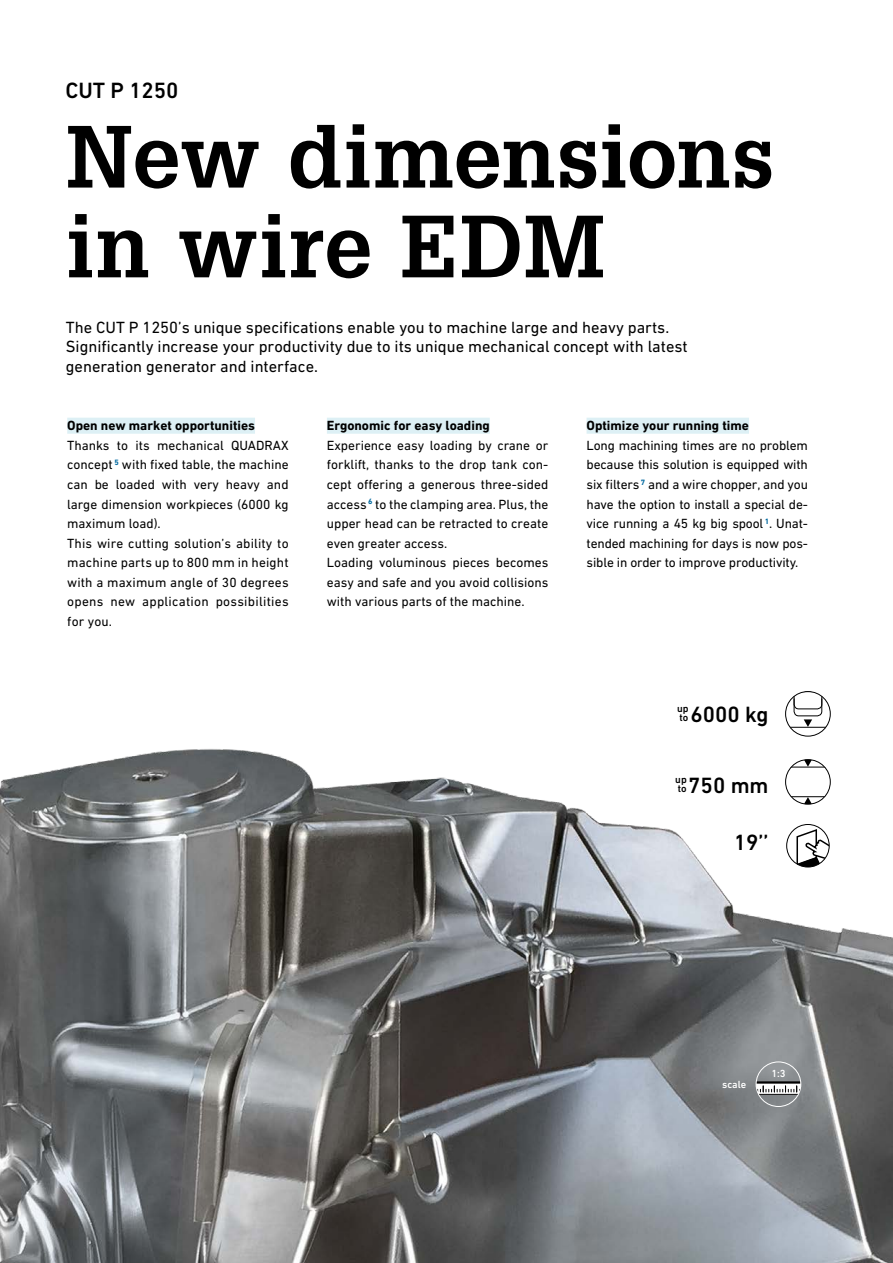
<style>
.page{position:relative;width:893px;height:1263px;background:#fff}
.page>*{position:absolute;margin:0;border:0;box-sizing:border-box;transform-origin:0 0}
.t1{font:700 86.1px/89.7px "Glypha LT Pro";letter-spacing:.01em;color:#000}
.t2{font:500 22.5px "DIN Next W1 G";color:#000}
.t3{font:16.5px/19.5px "DIN Next W1 G";color:#000}
.t4{font:13.5px/19.5px "DIN Next W1 G";color:#000}
.t5{font:700 13.5px "DIN Next W1 G";color:#000}
.t6{font:500 10.5px "DIN Next W1 G";color:#fff}
.t7{font:500 10.5px/9px "DIN Next W1 G";color:#000}
</style>
<div class="page">
<img style="left:0;top:693px;width:893px;height:570px">
<div style="left:787px;top:824px;width:42px;height:43px;background:#fff;border-radius:50%"></div>
<svg style="left:795px;top:828px;width:34px;height:39px"></svg>
<div style="left:786px;top:824px;width:44px;height:43px;border:1px solid #000;border-radius:50%"></div>
<div style="left:786px;top:691px;width:44px;height:45px;background:#fff;border-radius:50%"></div>
<hr style="left:786px;top:727px;width:44px;height:1px;background:#000">
<svg style="left:793px;top:698px;width:29px;height:29px"></svg>
<div style="left:794px;top:691px;width:28px;height:18px;border:1px solid #000;border-radius:5px"></div>
<div style="left:785px;top:691px;width:46px;height:45px;border:1px solid #000;border-radius:50%"></div>
<div style="left:786px;top:760px;width:44px;height:44px;background:#fff;border-radius:50%"></div>
<svg style="left:804px;top:761px;width:8px;height:6px"></svg>
<hr style="left:786px;top:767px;width:44px;height:1px;background:#000">
<svg style="left:804px;top:797px;width:8px;height:5px"></svg>
<hr style="left:786px;top:796px;width:44px;height:1px;background:#000">
<div style="left:785px;top:759px;width:46px;height:45px;border:1px solid #000;border-radius:50%"></div>
<svg style="left:756px;top:1081px;width:45px;height:13px"></svg>
<div style="left:756px;top:1061px;width:45px;height:46px;border:1px solid #fff;border-radius:50%"></div>
<div style="left:67px;top:418px;width:188px;height:16px;background:#ddf0f5"></div>
<div style="left:327px;top:418px;width:163px;height:16px;background:#ddf0f5"></div>
<div style="left:587px;top:418px;width:162px;height:16px;background:#ddf0f5"></div>
<h2 class="t2" style="left:66px;top:77px;width:115px">CUT P 1250</h2>
<h1 class="t1" style="left:66px;top:110px;width:710px">New dimensions in wire EDM</h1>
<p class="t3" style="left:66px;top:317px;width:623px">The CUT P 1250’s unique specifications enable you to machine large and heavy parts.<br>Significantly increase your productivity due to its unique mechanical concept with latest generation generator and interface.</p>
<p class="t5" style="left:67px;top:418px;width:189px">Open new market opportunities</p>
<p class="t4" style="left:67px;top:435px;width:223px">Thanks to its mechanical QUADRAX concept <sup>5</sup> with fixed table, the machine can be loaded with very heavy and large dimension workpieces (6000 kg maximum load).<br>This wire cutting solution’s ability to machine parts up to 800 mm in height with a maximum angle of 30 degrees opens new application possibilities for you.</p>
<p class="t5" style="left:327px;top:418px;width:164px">Ergonomic for easy loading</p>
<p class="t4" style="left:327px;top:435px;width:223px">Experience easy loading by crane or forklift, thanks to the drop tank con&shy;cept offering a generous three-sided access <sup>6</sup> to the clamping area. Plus, the upper head can be retracted to create even greater access.<br>Loading voluminous pieces becomes easy and safe and you avoid collisions with various parts of the machine.</p>
<p class="t5" style="left:587px;top:418px;width:164px">Optimize your running time</p>
<p class="t4" style="left:587px;top:435px;width:223px;text-align:justify">Long machining times are no problem because this solution is equipped with six filters <sup>7</sup> and a wire chopper, and you have the option to install a special de&shy;vice running a 45 kg big spool <sup>1</sup>. Unat&shy;tended machining for days is now pos&shy;sible in order to improve productivity.</p>
<h2 class="t2" style="left:690px;top:701px;width:80px">6000 kg</h2>
<p class="t7" style="left:677px;top:704px;width:13px">up to</p>
<h2 class="t2" style="left:688px;top:772px;width:82px">750 mm</h2>
<p class="t7" style="left:675px;top:775px;width:13px">up to</p>
<h2 class="t2" style="left:734px;top:829px;width:36px">19’’</h2>
<p class="t6" style="left:722px;top:1078px;width:26px">scale</p>
<p class="t6" style="left:771px;top:1067px;width:16px">1:3</p>
</div>
